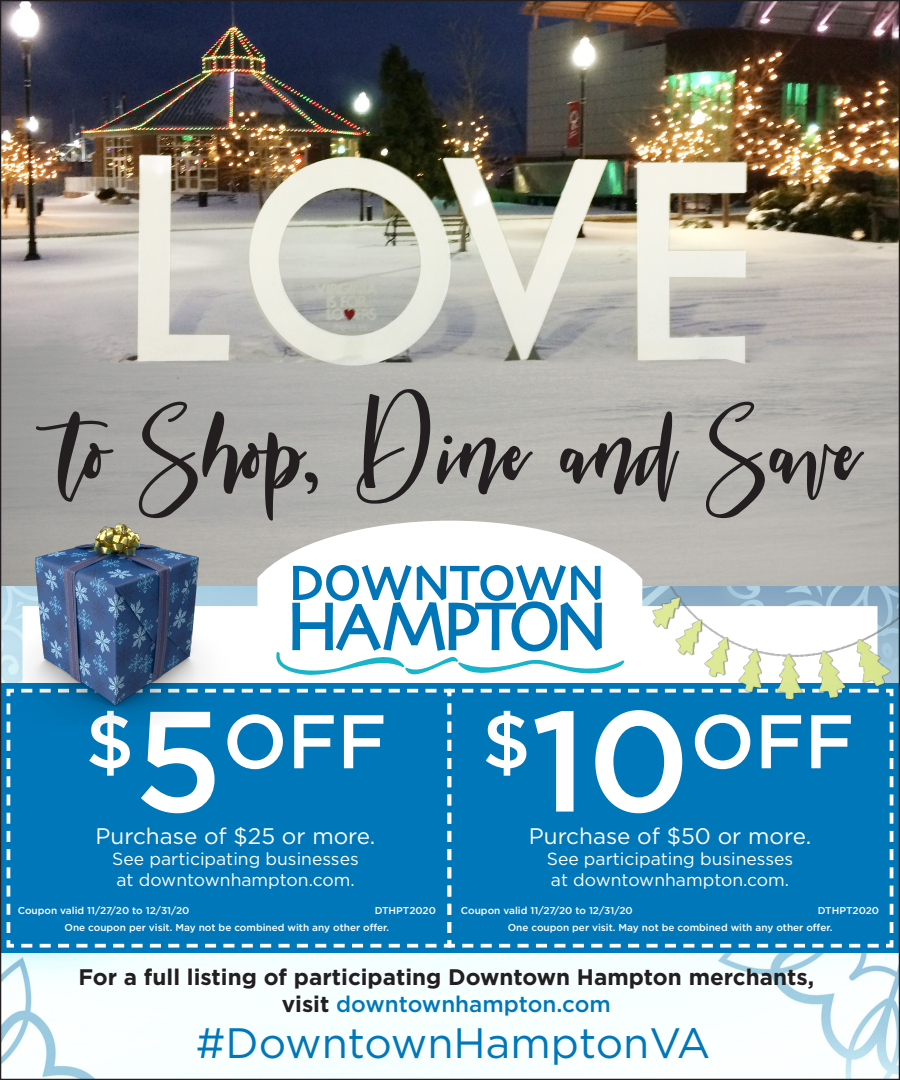
<style>
.page{position:relative;width:900px;height:1080px;background:#fff}
.page>*{position:absolute;margin:0;border:0;box-sizing:border-box;transform-origin:0 0}
.t1{font:500 75.75px "Gotham";color:#fff}
.t2{font:42.5px "Gotham";color:#0077b9}
.t3{font:700 22.5px/27.5px "Gotham";color:#231f20;text-align:center}
.t4{font:22.5px "Gotham";color:#fff}
.t5{font:17.5px/21px "Gotham";color:#fff}
.t6{font:500 10px/17px "Gotham";color:#fff}
.s1{font-size:142.5px}
.s2{font-weight:500;color:#0077b9}
</style>
<div class="page">
<img style="left:2px;top:2px;width:896px;height:1076px">
<svg style="left:245px;top:521px;width:633px;height:162px"></svg>
<svg style="left:276px;top:565px;width:348px;height:110px"></svg>
<div style="left:0;top:683px;width:450px;height:270px;background:#0077b9"></div>
<div style="left:450px;top:683px;width:450px;height:270px;background:#0077b9"></div>
<svg style="left:36px;top:389px;width:828px;height:132px;fill:#b2b2ad"></svg>
<svg style="left:6px;top:688px;width:440px;height:260px"></svg>
<svg style="left:446px;top:688px;width:448px;height:260px"></svg>
<img style="left:651px;top:586px;width:247px;height:162px">
<img style="left:0;top:469px;width:245px;height:256px">
<h1 class="t1" style="left:86px;top:692px;width:303px">$<span class="s1">5</span>OFF</h1>
<h1 class="t1" style="left:482px;top:692px;width:374px">$<span class="s1">10</span>OFF</h1>
<h3 class="t4" style="left:96px;top:822px;width:281px">Purchase of $25 or more.</h3>
<h3 class="t5" style="left:112px;top:848px;width:248px">See participating businesses at downtownhampton.com.</h3>
<h3 class="t4" style="left:529px;top:822px;width:284px">Purchase of $50 or more.</h3>
<h3 class="t5" style="left:547px;top:848px;width:248px">See participating businesses at downtownhampton.com.</h3>
<p class="t6" style="left:18px;top:902px;width:173px">Coupon valid 11/27/20 to 12/31/20</p>
<p class="t6" style="left:65px;top:902px;width:373px;text-indent:310px">DTHPT2020<br>One coupon per visit. May not be combined with any other offer.</p>
<p class="t6" style="left:461px;top:902px;width:173px">Coupon valid 11/27/20 to 12/31/20</p>
<p class="t6" style="left:508px;top:902px;width:373px;text-indent:310px">DTHPT2020<br>One coupon per visit. May not be combined with any other offer.</p>
<h3 class="t3" style="left:78px;top:963px;width:737px">For a full listing of participating Downtown Hampton merchants, visit <span class="s2">downtownhampton.com</span></h3>
<h2 class="t2" style="left:196px;top:1016px;width:516px">#DowntownHamptonVA</h2>
</div>
